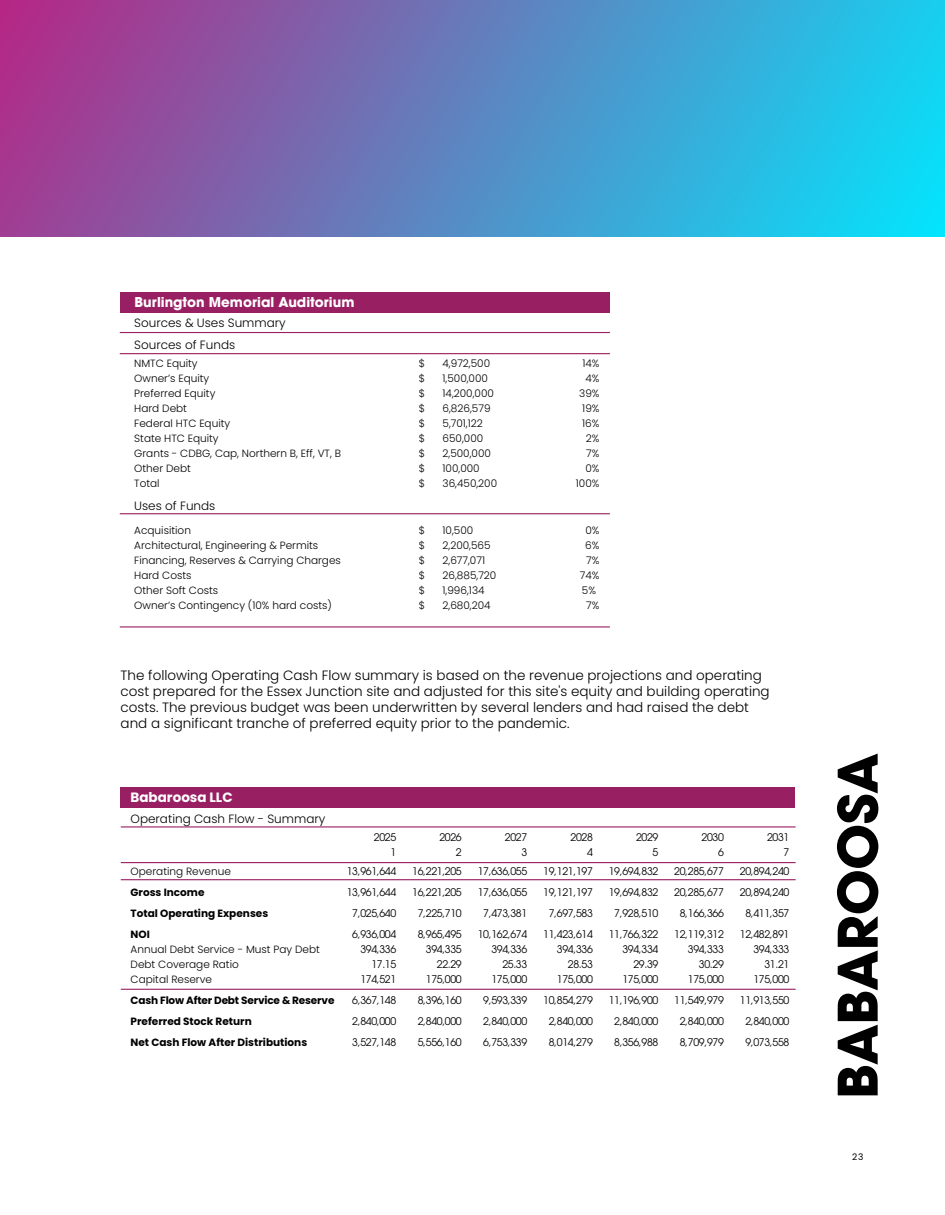
<style>
.page{position:relative;width:945px;height:1215px;background:#fff}
.page>*{position:absolute;margin:0;border:0;box-sizing:border-box;transform-origin:0 0}
.t1{font:700 54px "ITC Avant Garde Pro";letter-spacing:-.01em;color:#000}
.t2{font:300 13.5px/16.2px "Poppins";color:#000}
.t3{font:700 13.5px "ITC Avant Garde Pro";color:#fff}
.t4{font:700 13.5px "Poppins";color:#fff}
.t5{font:300 12px/22.5px "Poppins";color:#000}
.t6{font:10.5px/21px "ITC Avant Garde Pro";letter-spacing:-.03em;color:#000;text-align:right}
.t7{font:300 10.5px/15px "Poppins";color:#000}
.t8{font:700 10.5px/21px "Poppins";color:#000}
.t9{font:9px "Poppins";color:#000}
</style>
<div class="page">
<div style="left:0;top:0;width:945px;height:237px;background:linear-gradient(to right,#ac318c,#0edaf6)"></div>
<div style="left:120px;top:293px;width:489px;height:20px;background:#991f63"></div>
<hr style="left:120px;top:332px;width:490px;height:1px;background:#991f63">
<hr style="left:120px;top:513px;width:490px;height:1px;background:#991f63">
<div style="left:121px;top:787px;width:674px;height:20px;background:#991f63"></div>
<hr style="left:121px;top:826px;width:675px;height:2px;background:#991f63">
<hr style="left:121px;top:862px;width:675px;height:1px;background:#991f63">
<hr style="left:121px;top:879px;width:675px;height:1px;background:#991f63">
<hr style="left:121px;top:989px;width:675px;height:1px;background:#991f63">
<hr style="left:120px;top:626px;width:490px;height:2px;background:#991f63">
<hr style="left:120px;top:353px;width:490px;height:1px;background:#991f63">
<p class="t3" style="left:135px;top:293px;width:221px">Burlington Memorial Auditorium</p>
<p class="t5" style="left:134px;top:311px;width:153px">Sources &amp; Uses Summary<br>Sources of Funds</p>
<p class="t7" style="left:134px;top:356px;width:65px">NMTC Equity</p>
<p class="t7" style="left:419px;top:356px;width:8px">$</p>
<p class="t7" style="left:443px;top:356px;width:49px">4,972,500</p>
<p class="t7" style="left:582px;top:356px;width:19px">14%</p>
<p class="t7" style="left:134px;top:371px;width:76px">Owner’s Equity</p>
<p class="t7" style="left:419px;top:371px;width:8px">$</p>
<p class="t7" style="left:443px;top:371px;width:47px">1,500,000</p>
<p class="t7" style="left:585px;top:371px;width:16px">4%</p>
<p class="t7" style="left:134px;top:386px;width:83px">Preferred Equity</p>
<p class="t7" style="left:419px;top:386px;width:8px">$</p>
<p class="t7" style="left:443px;top:386px;width:53px">14,200,000</p>
<p class="t7" style="left:579px;top:386px;width:22px">39%</p>
<p class="t7" style="left:134px;top:401px;width:54px">Hard Debt</p>
<p class="t7" style="left:419px;top:401px;width:8px">$</p>
<p class="t7" style="left:443px;top:401px;width:50px">6,826,579</p>
<p class="t7" style="left:582px;top:401px;width:19px">19%</p>
<p class="t7" style="left:134px;top:416px;width:97px">Federal HTC Equity</p>
<p class="t7" style="left:419px;top:416px;width:8px">$</p>
<p class="t7" style="left:443px;top:416px;width:42px">5,701,122</p>
<p class="t7" style="left:582px;top:416px;width:19px">16%</p>
<p class="t7" style="left:134px;top:431px;width:86px">State HTC Equity</p>
<p class="t7" style="left:419px;top:431px;width:8px">$</p>
<p class="t7" style="left:443px;top:431px;width:42px">650,000</p>
<p class="t7" style="left:586px;top:431px;width:15px">2%</p>
<p class="t7" style="left:134px;top:446px;width:208px">Grants - CDBG, Cap, Northern B, Eff, VT, B</p>
<p class="t7" style="left:419px;top:446px;width:8px">$</p>
<p class="t7" style="left:443px;top:446px;width:50px">2,500,000</p>
<p class="t7" style="left:586px;top:446px;width:15px">7%</p>
<p class="t7" style="left:134px;top:461px;width:58px">Other Debt</p>
<p class="t7" style="left:419px;top:461px;width:8px">$</p>
<p class="t7" style="left:443px;top:461px;width:39px">100,000</p>
<p class="t7" style="left:585px;top:461px;width:16px">0%</p>
<p class="t7" style="left:134px;top:476px;width:27px">Total</p>
<p class="t7" style="left:419px;top:476px;width:8px">$</p>
<p class="t7" style="left:443px;top:476px;width:56px">36,450,200</p>
<p class="t7" style="left:576px;top:476px;width:25px">100%</p>
<p class="t5" style="left:134px;top:494px;width:83px">Uses of Funds</p>
<p class="t7" style="left:134px;top:522px;width:58px">Acquisition</p>
<p class="t7" style="left:419px;top:522px;width:8px">$</p>
<p class="t7" style="left:443px;top:522px;width:32px">10,500</p>
<p class="t7" style="left:585px;top:522px;width:16px">0%</p>
<p class="t7" style="left:134px;top:537px;width:186px">Architectural, Engineering &amp; Permits</p>
<p class="t7" style="left:419px;top:537px;width:8px">$</p>
<p class="t7" style="left:443px;top:537px;width:50px">2,200,565</p>
<p class="t7" style="left:585px;top:537px;width:16px">6%</p>
<p class="t7" style="left:134px;top:553px;width:208px">Financing, Reserves &amp; Carrying Charges</p>
<p class="t7" style="left:419px;top:553px;width:8px">$</p>
<p class="t7" style="left:443px;top:553px;width:44px">2,677,071</p>
<p class="t7" style="left:586px;top:553px;width:15px">7%</p>
<p class="t7" style="left:134px;top:568px;width:59px">Hard Costs</p>
<p class="t7" style="left:419px;top:568px;width:8px">$</p>
<p class="t7" style="left:443px;top:568px;width:55px">26,885,720</p>
<p class="t7" style="left:580px;top:568px;width:21px">74%</p>
<p class="t7" style="left:134px;top:583px;width:85px">Other Soft Costs</p>
<p class="t7" style="left:419px;top:583px;width:8px">$</p>
<p class="t7" style="left:443px;top:583px;width:44px">1,996,134</p>
<p class="t7" style="left:582px;top:583px;width:16px">5%</p>
<p class="t7" style="left:134px;top:598px;width:199px">Owner’s Contingency (10% hard costs)</p>
<p class="t7" style="left:419px;top:598px;width:8px">$</p>
<p class="t7" style="left:443px;top:598px;width:50px">2,680,204</p>
<p class="t7" style="left:586px;top:598px;width:15px">7%</p>
<p class="t2" style="left:121px;top:667px;width:651px">The following Operating Cash Flow summary is based on the revenue projections and operating cost prepared for the Essex Junction site and adjusted for this site's equity and building operating costs. The previous budget was been underwritten by several lenders and had raised the debt and a significant tranche of preferred equity prior to the pandemic.</p>
<p class="t4" style="left:131px;top:789px;width:104px">Babaroosa LLC</p>
<p class="t5" style="left:131px;top:807px;width:196px">Operating Cash Flow - Summary</p>
<p class="t7" style="left:131px;top:864px;width:102px">Operating Revenue</p>
<p class="t8" style="left:131px;top:882px;width:139px">Gross Income<br>Total Operating Expenses<br>NOI</p>
<p class="t7" style="left:131px;top:942px;width:191px">Annual Debt Service - Must Pay Debt<br>Debt Coverage Ratio<br>Capital Reserve</p>
<p class="t8" style="left:131px;top:990px;width:205px">Cash Flow After Debt Service &amp; Reserve<br>Preferred Stock Return<br>Net Cash Flow After Distributions</p>
<p class="t6" style="left:374px;top:829px;width:24px;line-height:15px">2025<br>1</p>
<p class="t6" style="left:347px;top:861px;width:51px;text-align:center">13,961,644<br>13,961,644<br>7,025,640<br>6,936,004</p>
<p class="t6" style="left:360px;top:942px;width:37px;line-height:15px">394,336<br>17.15<br>174,521</p>
<p class="t6" style="left:352px;top:990px;width:46px;text-align:justify">6,367,148<br>2,840,000<br>3,527,148</p>
<p class="t6" style="left:439px;top:829px;width:24px;line-height:15px">2026<br>2</p>
<p class="t6" style="left:412px;top:861px;width:51px;text-align:center">16,221,205<br>16,221,205<br>7,225,710<br>8,965,495</p>
<p class="t6" style="left:426px;top:942px;width:37px;line-height:15px">394,335<br>22.29<br>175,000</p>
<p class="t6" style="left:418px;top:990px;width:46px;text-align:justify">8,396,160<br>2,840,000<br>5,556,160</p>
<p class="t6" style="left:505px;top:829px;width:24px;line-height:15px">2027<br>3</p>
<p class="t6" style="left:478px;top:861px;width:51px;text-align:center">17,636,055<br>17,636,055<br>7,473,381<br>10,162,674</p>
<p class="t6" style="left:491px;top:942px;width:37px;line-height:15px">394,336<br>25.33<br>175,000</p>
<p class="t6" style="left:483px;top:990px;width:46px;text-align:justify">9,593,339<br>2,840,000<br>6,753,339</p>
<p class="t6" style="left:571px;top:829px;width:24px;line-height:15px">2028<br>4</p>
<p class="t6" style="left:543px;top:861px;width:51px;text-align:center">19,121,197<br>19,121,197<br>7,697,583<br>11,423,614</p>
<p class="t6" style="left:557px;top:942px;width:37px;line-height:15px">394,336<br>28.53<br>175,000</p>
<p class="t6" style="left:543px;top:990px;width:51px;text-align:center">10,854,279<br>2,840,000<br>8,014,279</p>
<p class="t6" style="left:636px;top:829px;width:24px;line-height:15px">2029<br>5</p>
<p class="t6" style="left:609px;top:861px;width:51px;text-align:center">19,694,832<br>19,694,832<br>7,928,510<br>11,766,322</p>
<p class="t6" style="left:622px;top:942px;width:37px;line-height:15px">394,334<br>29.39<br>175,000</p>
<p class="t6" style="left:609px;top:990px;width:51px;text-align:center">11,196,900<br>2,840,000<br>8,356,988</p>
<p class="t6" style="left:702px;top:829px;width:24px;line-height:15px">2030<br>6</p>
<p class="t6" style="left:674px;top:861px;width:51px;text-align:center">20,285,677<br>20,285,677<br>8,166,366<br>12,119,312</p>
<p class="t6" style="left:688px;top:942px;width:37px;line-height:15px">394,333<br>30.29<br>175,000</p>
<p class="t6" style="left:674px;top:990px;width:51px;text-align:center">11,549,979<br>2,840,000<br>8,709,979</p>
<p class="t6" style="left:767px;top:829px;width:24px;line-height:15px">2031<br>7</p>
<p class="t6" style="left:740px;top:861px;width:51px;text-align:center">20,894,240<br>20,894,240<br>8,411,357<br>12,482,891</p>
<p class="t6" style="left:753px;top:942px;width:37px;line-height:15px">394,333<br>31.21<br>175,000</p>
<p class="t6" style="left:740px;top:990px;width:51px;text-align:center">11,913,550<br>2,840,000<br>9,073,558</p>
<h1 class="t1" style="left:822px;top:1099px;width:347px;rotate:-90deg">BABAROOSA</h1>
<p class="t9" style="left:852px;top:1151px;width:13px">23</p>
</div>
